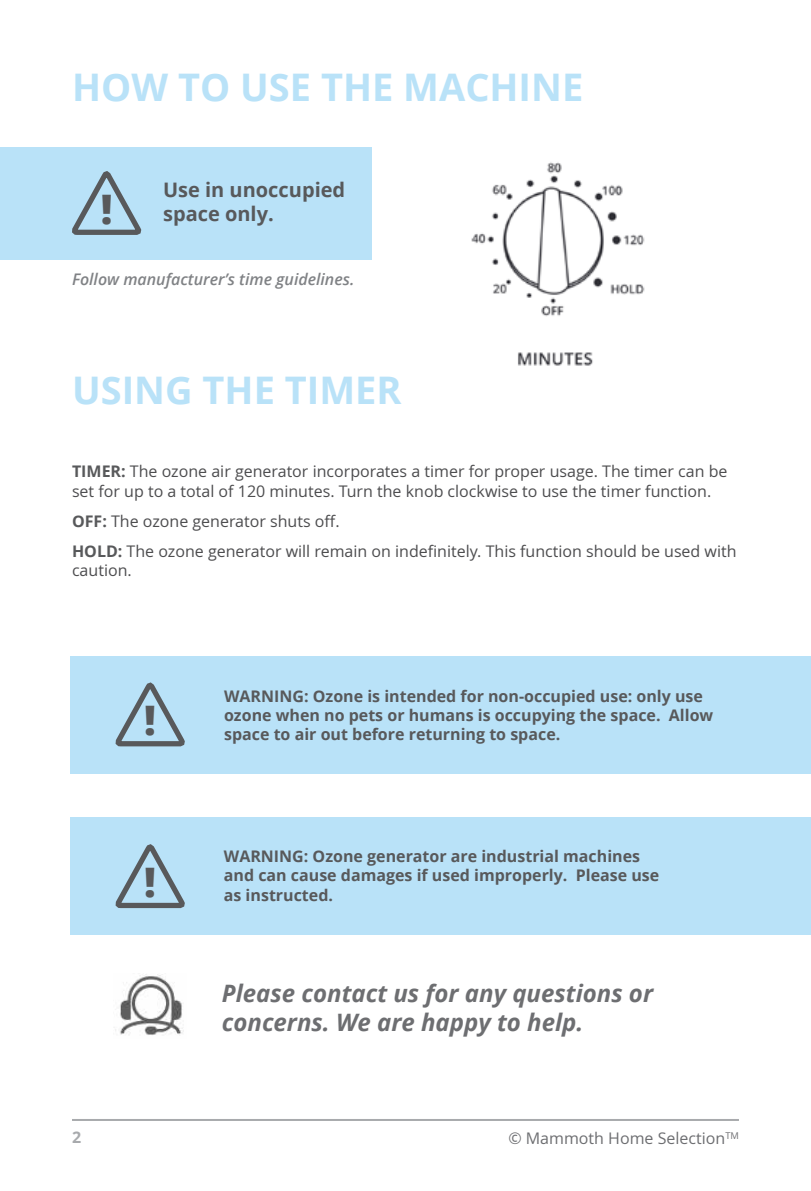
<style>
.page{position:relative;width:811px;height:1191px;background:#fff}
.page>*{position:absolute;margin:0;border:0;box-sizing:border-box;transform-origin:0 0}
.t1{font:800 40.6px "Open Sans";color:#58595b}
.t2{font:700 38px "Open Sans";color:#b9e2f8}
.t3{font:italic 700 24px/28.8px "Open Sans";color:#6d6e71}
.t4{font:700 20px/24px "Open Sans";color:#58595b}
.t5{font:16px/19.2px "Open Sans";color:#4d4d4f}
.t6{font:700 16px/19.2px "Open Sans";color:#58595b}
.t7{font:italic 600 16px "Open Sans";color:#808285}
.t8{font:16px "Open Sans";color:#6d6e71}
.t9{font:700 16px "Open Sans";color:#a8aaad}
.s1{font-weight:700;color:#58595b}
</style>
<div class="page">
<hr style="left:72px;top:1119px;width:667px;height:2px;background:#a8aaad">
<img style="left:471px;top:162px;width:174px;height:204px">
<div style="left:0;top:147px;width:372px;height:113px;background:#b9e2f8"></div>
<svg style="left:72px;top:171px;width:69px;height:64px"></svg>
<img style="left:115px;top:974px;width:69px;height:61px">
<div style="left:70px;top:817px;width:741px;height:118px;background:#b9e2f8"></div>
<div style="left:70px;top:656px;width:741px;height:117px;background:#b9e2f8"></div>
<svg style="left:115px;top:682px;width:70px;height:65px"></svg>
<svg style="left:115px;top:844px;width:70px;height:65px"></svg>
<h2 class="t2" style="left:72px;top:60px;width:513px">HOW TO USE THE MACHINE</h2>
<h1 class="t1" style="left:101px;top:178px;width:13px">!</h1>
<p class="t4" style="left:163px;top:177px;width:184px">Use in unoccupied space only.</p>
<p class="t7" style="left:72px;top:268px;width:284px">Follow manufacturer’s time guidelines.</p>
<h2 class="t2" style="left:72px;top:363px;width:331px">USING THE TIMER</h2>
<p class="t5" style="left:72px;top:462px;width:657px"><span class="s1">TIMER:</span> The ozone air generator incorporates a timer for proper usage. The timer can be set for up to a total of 120 minutes. Turn the knob clockwise to use the timer function.</p>
<p class="t5" style="left:72px;top:506px;width:666px;line-height:30.4px"><span class="s1">OFF:</span> The ozone generator shuts off.<br><span class="s1">HOLD:</span> The ozone generator will remain on indefinitely. This function should be used with</p>
<p class="t5" style="left:72px;top:561px;width:61px">caution.</p>
<h1 class="t1" style="left:144px;top:690px;width:13px">!</h1>
<h1 class="t1" style="left:144px;top:851px;width:13px">!</h1>
<p class="t6" style="left:224px;top:686px;width:491px">WARNING: Ozone is intended for non-occupied use: only use ozone when no pets or humans is occupying the space. Allow</p>
<p class="t6" style="left:224px;top:724px;width:338px">space to air out before returning to space.</p>
<p class="t6" style="left:224px;top:846px;width:437px">WARNING: Ozone generator are industrial machines and can cause damages if used improperly. Please use as instructed.</p>
<h3 class="t3" style="left:222px;top:978px;width:433px">Please contact us for any questions or concerns. We are happy to help.</h3>
<p class="t9" style="left:72px;top:1126px;width:11px">2</p>
<p class="t8" style="left:508px;top:1129px;width:232px">© Mammoth Home Selection<sup>TM</sup></p>
</div>
